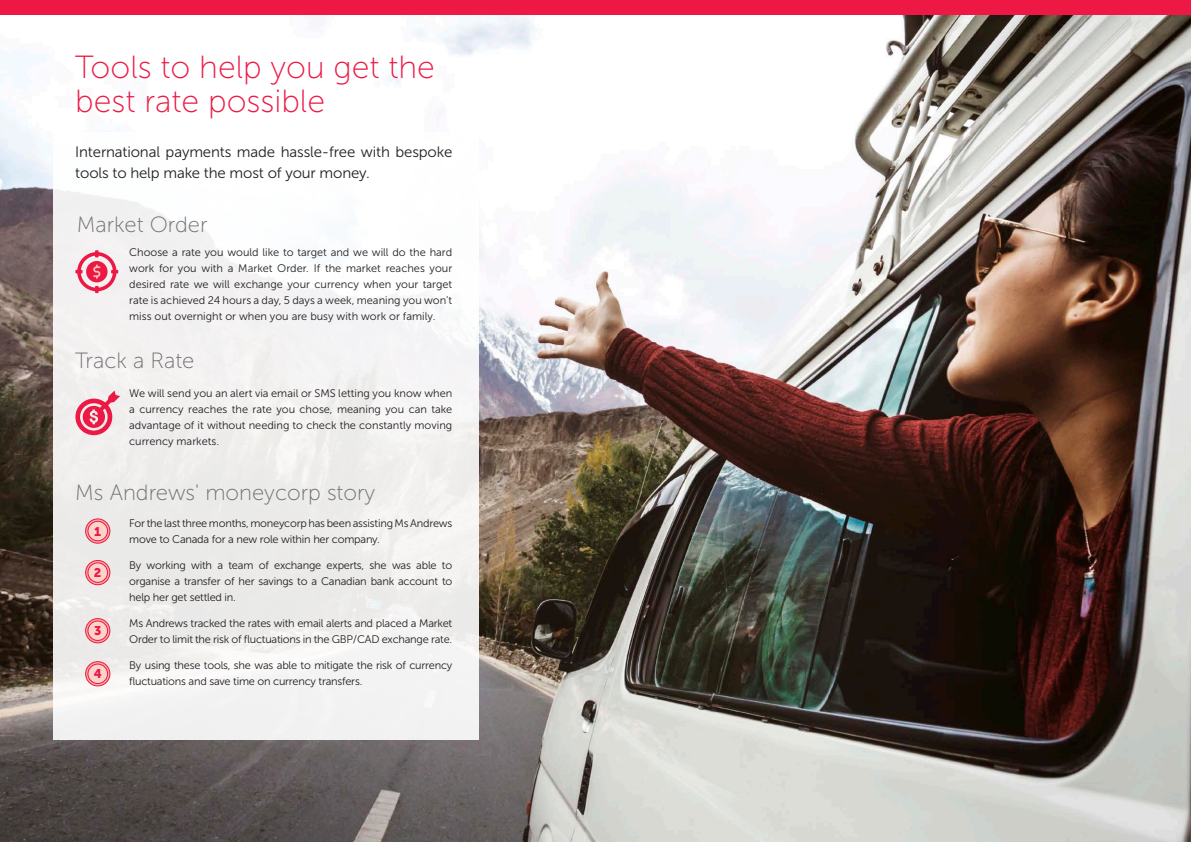
<style>
.page{position:relative;width:1191px;height:842px;background:#fff}
.page>*{position:absolute;margin:0;border:0;box-sizing:border-box;transform-origin:0 0}
.t1{font:32px/34px "Museo Sans 100";color:#ed1844}
.t2{font:22px "Museo Sans 100";color:#6d6f71}
.t3{font:15px/21px "Museo Sans 300";letter-spacing:-.01em;color:#231f20}
.t4{font:12.5px "Museo Sans 900";color:#ed1844}
.t5{font:11px/16px "Museo Sans 300";letter-spacing:-.02em;color:#231f20;text-align:justify}
</style>
<div class="page">
<img style="left:0;top:14px;width:1191px;height:828px">
<div style="left:54px;top:132px;width:425px;height:608px;background:linear-gradient(to right,#f1efef,#f7f6f6)"></div>
<svg style="left:86px;top:560px;width:24px;height:25px"></svg>
<div style="left:85px;top:560px;width:25px;height:25px;border:1px solid #ed1844;border-radius:50%"></div>
<div style="left:88px;top:563px;width:20px;height:19px;background:#fcd3cb;border-radius:50%"></div>
<div style="left:88px;top:562px;width:20px;height:21px;border:1px solid #ed1844;border-radius:50%"></div>
<svg style="left:86px;top:519px;width:24px;height:24px"></svg>
<div style="left:85px;top:519px;width:25px;height:24px;border:1px solid #ed1844;border-radius:50%"></div>
<div style="left:88px;top:521px;width:20px;height:20px;background:#fcd3cb;border-radius:50%"></div>
<div style="left:88px;top:521px;width:20px;height:20px;border:1px solid #ed1844;border-radius:50%"></div>
<svg style="left:86px;top:619px;width:24px;height:24px"></svg>
<div style="left:85px;top:618px;width:25px;height:25px;border:1px solid #ed1844;border-radius:50%"></div>
<div style="left:88px;top:621px;width:20px;height:19px;background:#fcd3cb;border-radius:50%"></div>
<div style="left:88px;top:621px;width:20px;height:20px;border:1px solid #ed1844;border-radius:50%"></div>
<svg style="left:86px;top:662px;width:24px;height:24px"></svg>
<div style="left:85px;top:661px;width:25px;height:25px;border:1px solid #ed1844;border-radius:50%"></div>
<div style="left:88px;top:664px;width:20px;height:19px;background:#fcd3cb;border-radius:50%"></div>
<div style="left:88px;top:664px;width:20px;height:20px;border:1px solid #ed1844;border-radius:50%"></div>
<svg style="left:75px;top:250px;width:43px;height:43px"></svg>
<svg style="left:75px;top:390px;width:45px;height:45px"></svg>
<div style="left:0;top:0;width:1191px;height:14px;background:#ed1844"></div>
<h1 class="t1" style="left:75px;top:50px;width:361px">Tools to help you get the best rate possible</h1>
<h3 class="t3" style="left:75px;top:142px;width:378px">International payments made hassle-free with bespoke tools to help make the most of your money.</h3>
<h2 class="t2" style="left:77px;top:212px;width:132px">Market Order</h2>
<p class="t5" style="left:129px;top:244px;width:325px">Choose a rate you would like to target and we will do the hard work for you with a Market Order. If the market reaches your desired rate we will exchange your currency when your target rate is achieved 24 hours a day, 5 days a week, meaning you won’t miss out overnight or when you are busy with work or family.</p>
<h2 class="t2" style="left:75px;top:349px;width:121px">Track a Rate</h2>
<p class="t5" style="left:129px;top:385px;width:325px">We will send you an alert via email or SMS letting you know when a currency reaches the rate you chose, meaning you can take advantage of it without needing to check the constantly moving currency markets.</p>
<h2 class="t2" style="left:75px;top:481px;width:301px">Ms Andrews' moneycorp story</h2>
<p class="t4" style="left:94px;top:524px;width:8px">1</p>
<p class="t4" style="left:94px;top:566px;width:9px">2</p>
<p class="t4" style="left:94px;top:624px;width:9px">3</p>
<p class="t4" style="left:94px;top:667px;width:10px">4</p>
<p class="t5" style="left:129px;top:515px;width:325px">For the last three months, moneycorp has been assisting Ms Andrews move to Canada for a new role within her company.</p>
<p class="t5" style="left:129px;top:557px;width:325px">By working with a team of exchange experts, she was able to organise a transfer of her savings to a Canadian bank account to help her get settled in.</p>
<p class="t5" style="left:129px;top:615px;width:325px">Ms Andrews tracked the rates with email alerts and placed a Market<br>Order to limit the risk of fluctuations in the GBP/CAD exchange rate.</p>
<p class="t5" style="left:129px;top:657px;width:325px">By using these tools, she was able to mitigate the risk of currency fluctuations and save time on currency transfers.</p>
</div>
